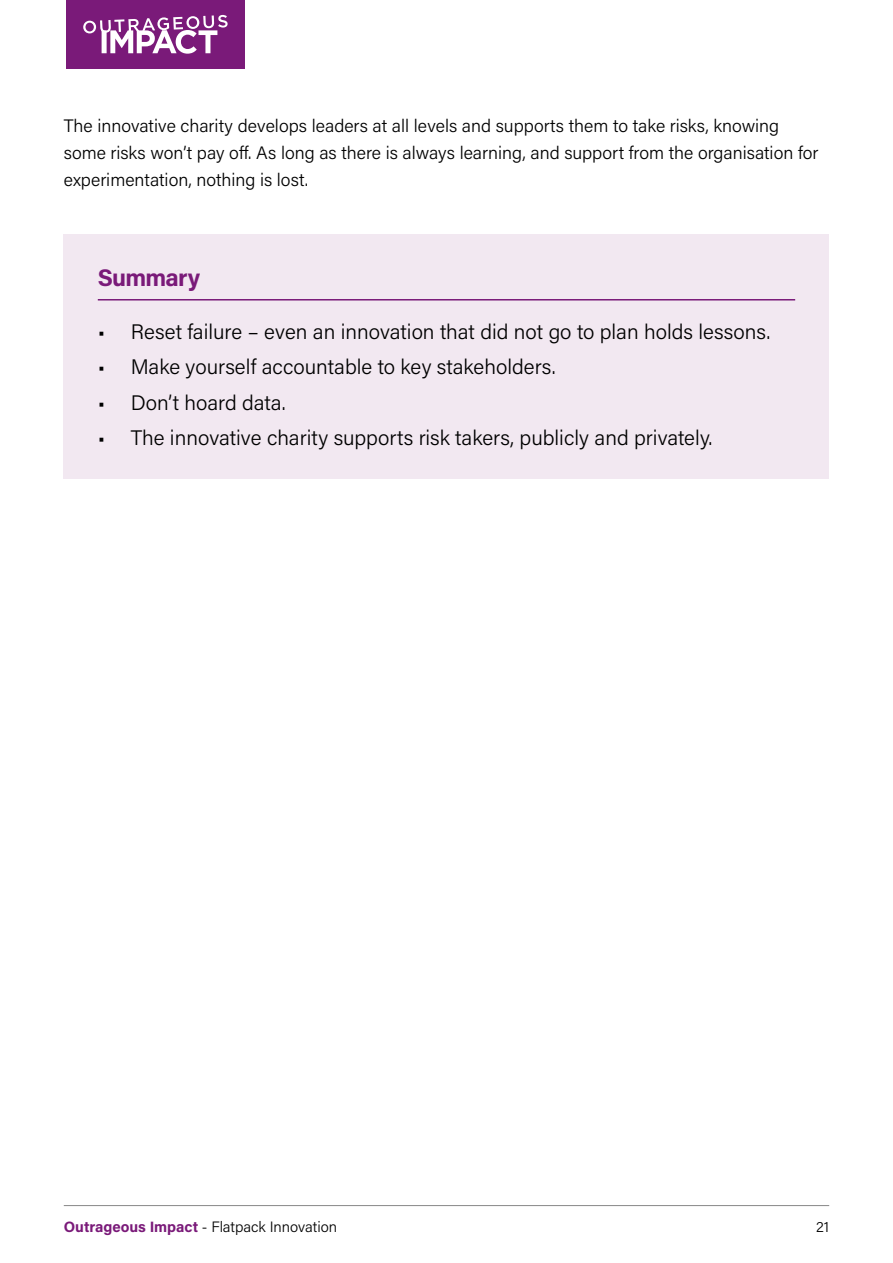
<style>
.page{position:relative;width:893px;height:1263px;background:#fff}
.page>*{position:absolute;margin:0;border:0;box-sizing:border-box;transform-origin:0 0}
.t1{font:700 24px "Acumin Pro";letter-spacing:-.03em;color:#7a1a79}
.t2{font:300 21px "Acumin Pro";color:#000}
.t3{font:300 18px/27px "Acumin Pro";color:#000}
.t4{font:300 15px "Acumin Pro";color:#000}
.s1{font-weight:700;color:#7a1a79}
</style>
<div class="page">
<hr style="left:64px;top:1205px;width:765px;height:1px;background:#878787">
<div style="left:66px;top:0;width:179px;height:69px;background:#7a1a79"></div>
<svg style="left:83px;top:15px;width:145px;height:39px"></svg>
<div style="left:64px;top:235px;width:765px;height:244px;background:#f2e8f1"></div>
<hr style="left:98px;top:299px;width:697px;height:1px;background:#7a1a79">
<p class="t3" style="left:64px;top:112px;width:756px">The innovative charity develops leaders at all levels and supports them to take risks, knowing some risks won’t pay off. As long as there is always learning, and support from the organisation for experimentation, nothing is lost.</p>
<h1 class="t1" style="left:98px;top:261px;width:104px">Summary</h1>
<p class="t2" style="left:98px;top:317px;width:674px">• Reset failure – even an innovation that did not go to plan holds lessons.</p>
<p class="t2" style="left:98px;top:352px;width:459px">• Make yourself accountable to key stakeholders.</p>
<p class="t2" style="left:98px;top:388px;width:189px">• Don’t hoard data.</p>
<p class="t2" style="left:98px;top:423px;width:616px">• The innovative charity supports risk takers, publicly and privately.</p>
<p class="t4" style="left:64px;top:1216px;width:275px"><span class="s1">Outrageous Impact</span> - Flatpack Innovation</p>
<p class="t4" style="left:816px;top:1216px;width:15px">21</p>
</div>
